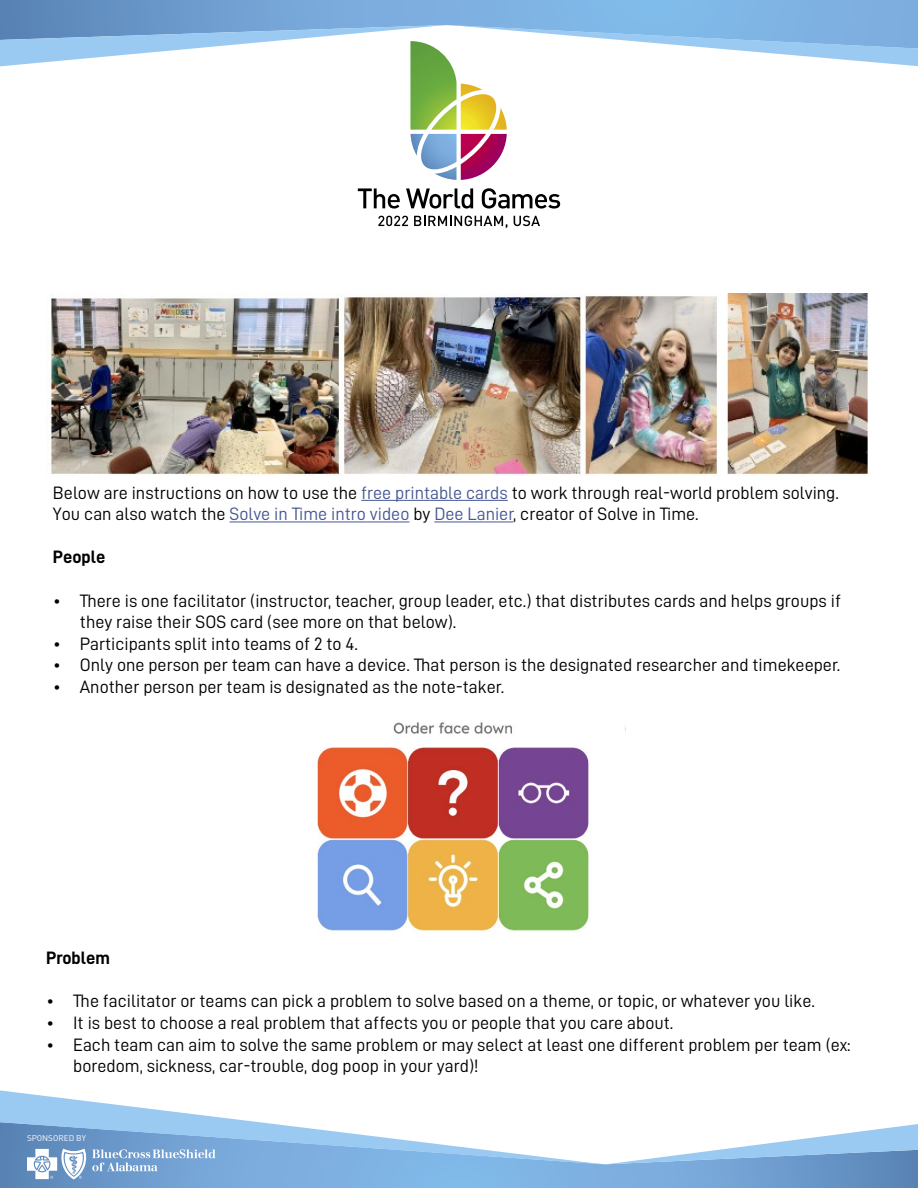
<style>
.page{position:relative;width:918px;height:1188px;background:#fff}
.page>*{position:absolute;margin:0;border:0;box-sizing:border-box;transform-origin:0 0}
.t1{font:18px/21.6px "D DIN";color:#000}
.t2{font:18px "D DIN Bold";color:#000}
.t3{font:8.25px "DIN";color:#fff}
.s1{color:#465792}
</style>
<div class="page">
<svg style="left:0;top:0;width:918px;height:25px"></svg>
<svg style="left:358px;top:188px;width:42px;height:21px"></svg>
<svg style="left:406px;top:188px;width:67px;height:21px"></svg>
<svg style="left:482px;top:188px;width:78px;height:21px"></svg>
<svg style="left:0;top:25px;width:918px;height:155px"></svg>
<svg style="left:378px;top:216px;width:30px;height:10px"></svg>
<svg style="left:414px;top:216px;width:93px;height:12px"></svg>
<svg style="left:514px;top:216px;width:26px;height:10px"></svg>
<svg style="left:0;top:1164px;width:918px;height:24px"></svg>
<svg style="left:609px;top:1124px;width:309px;height:40px"></svg>
<svg style="left:0;top:1090px;width:600px;height:74px"></svg>
<hr style="left:361px;top:500px;width:147px;height:1px;background:#465792">
<hr style="left:230px;top:522px;width:179px;height:1px;background:#465792">
<hr style="left:434px;top:522px;width:79px;height:1px;background:#465792">
<img style="left:317px;top:722px;width:272px;height:209px">
<img style="left:47px;top:294px;width:821px;height:181px">
<svg style="left:27px;top:1149px;width:189px;height:30px"></svg>
<p class="t1" style="left:53px;top:481px;width:788px">Below are instructions on how to use the <span class="s1">free printable cards</span> to work through real-world problem solving.<br>You can also watch the <span class="s1">Solve in Time intro video</span> by <span class="s1">Dee Lanier</span>, creator of Solve in Time.</p>
<p class="t2" style="left:53px;top:547px;width:54px">People</p>
<p class="t1" style="left:80px;top:589px;width:763px;text-indent:-27px">• There is one facilitator (instructor, teacher, group leader, etc.) that distributes cards and helps groups if they raise their SOS card (see more on that below).</p>
<p class="t1" style="left:53px;top:632px;width:307px">• Participants split into teams of 2 to 4.</p>
<p class="t1" style="left:53px;top:654px;width:789px">• Only one person per team can have a device. That person is the designated researcher and timekeeper.</p>
<p class="t1" style="left:53px;top:676px;width:453px">• Another person per team is designated as the note-taker.</p>
<p class="t2" style="left:46px;top:948px;width:65px">Problem</p>
<p class="t1" style="left:46px;top:990px;width:770px">• The facilitator or teams can pick a problem to solve based on a theme, or topic, or whatever you like.</p>
<p class="t1" style="left:46px;top:1012px;width:629px">• It is best to choose a real problem that affects you or people that you care about.</p>
<p class="t1" style="left:73px;top:1033px;width:779px;text-indent:-27px">• Each team can aim to solve the same problem or may select at least one different problem per team (ex: boredom, sickness, car-trouble, dog poop in your yard)!</p>
<p class="t3" style="left:27px;top:1133px;width:60px">SPONSORED BY</p>
</div>
